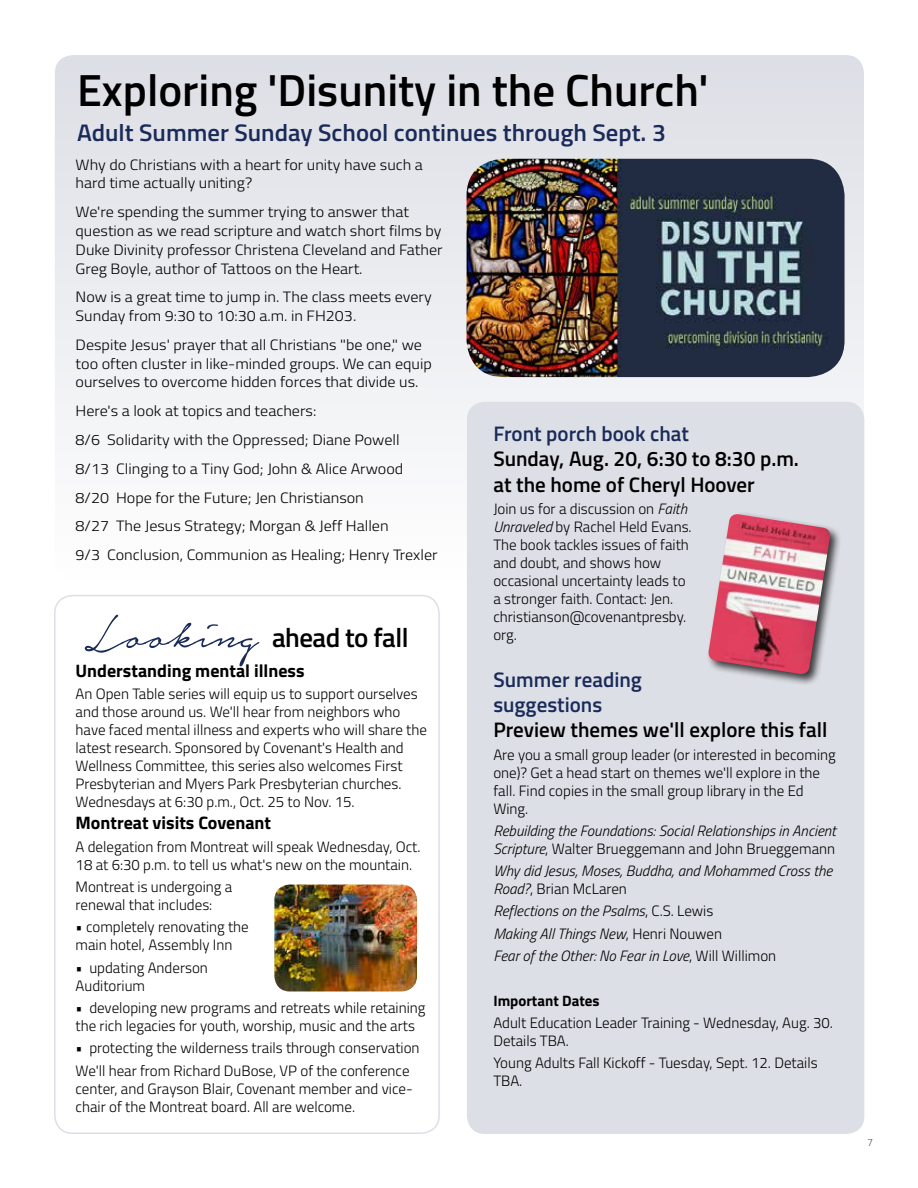
<style>
.page{position:relative;width:918px;height:1188px;background:#fff}
.page>*{position:absolute;margin:0;border:0;box-sizing:border-box;transform-origin:0 0}
.t1{font:600 45px "Titillium";color:#000}
.t2{font:600 27px "Titillium";letter-spacing:-.02em;color:#000}
.t3{font:600 24px "Titillium";color:#1a2b59}
.t4{font:600 21px/25.2px "Titillium";color:#000}
.t5{font:600 21px/25.2px "Titillium";color:#1a2b59}
.t6{font:700 18px "Titillium";color:#000}
.t7{font:300 15px/18px "Titillium";color:#000}
.t8{font:300 15px/18.8px "Titillium";color:#000;scale:1.07 1}
.t9{font:italic 300 15px/18px "Titillium";color:#000}
.t10{font:700 15px "Titillium";color:#000}
.t11{font:100 10.5px "Titillium";color:#000}
.s1{font-family:"Notera Personal Use Only";font-weight:400;font-size:58.5px;color:#1a2b59}
.s2{font-style:italic}
.s3{font-style:normal}
</style>
<div class="page">
<div style="left:54px;top:595px;width:386px;height:539px;border:2px solid #dddfe6;border-radius:18px"></div>
<div style="left:55px;top:55px;width:809px;height:525px;background:linear-gradient(to bottom,#dcdfe5,#fefefe);border-radius:18px"></div>
<img style="left:467px;top:159px;width:378px;height:218px">
<div style="left:467px;top:402px;width:397px;height:732px;background:#dddfe6;border-radius:18px"></div>
<img style="left:274px;top:885px;width:143px;height:106px">
<div style="left:706px;top:512px;width:136px;height:174px;background:#000;opacity:.75"></div>
<img style="left:708px;top:514px;width:123px;height:161px">
<h1 class="t1" style="left:77px;top:57px;width:633px">Exploring 'Disunity in the Church'</h1>
<h3 class="t3" style="left:77px;top:115px;width:590px">Adult Summer Sunday School continues through Sept. 3</h3>
<p class="t8" style="left:76px;top:154px;width:326px">Why do Christians with a heart for unity have such a hard time actually uniting?</p>
<p class="t8" style="left:76px;top:202px;width:345px">We're spending the summer trying to answer that question as we read scripture and watch short films by Duke Divinity professor Christena Cleveland and Father Greg Boyle, author of Tattoos on the Heart.</p>
<p class="t8" style="left:76px;top:287px;width:334px">Now is a great time to jump in. The class meets every<br>Sunday from 9:30 to 10:30 a.m. in FH203.</p>
<p class="t8" style="left:76px;top:335px;width:334px">Despite Jesus' prayer that all Christians "be one," we too often cluster in like-minded groups. We can equip ourselves to overcome hidden forces that divide us.</p>
<p class="t8" style="left:76px;top:396px;width:340px;line-height:28.8px">Here's a look at topics and teachers:<br>8/6 Solidarity with the Oppressed; Diane Powell<br>8/13 Clinging to a Tiny God; John &amp; Alice Arwood 8/20 Hope for the Future; Jen Christianson<br>8/27 The Jesus Strategy; Morgan &amp; Jeff Hallen<br>9/3 Conclusion, Communion as Healing; Henry Trexler</p>
<h2 class="t2" style="left:85px;top:617px;width:325px"><span class="s1">Looking</span> ahead to fall</h2>
<p class="t6" style="left:76px;top:657px;width:230px">Understanding mental illness</p>
<p class="t7" style="left:76px;top:684px;width:353px">An Open Table series will equip us to support ourselves and those around us. We'll hear from neighbors who have faced mental illness and experts who will share the latest research. Sponsored by Covenant's Health and Wellness Committee, this series also welcomes First Presbyterian and Myers Park Presbyterian churches.<br>Wednesdays at 6:30 p.m., Oct. 25 to Nov. 15.</p>
<p class="t6" style="left:76px;top:809px;width:197px">Montreat visits Covenant</p>
<p class="t7" style="left:76px;top:837px;width:346px">A delegation from Montreat will speak Wednesday, Oct.<br>18 at 6:30 p.m. to tell us what's new on the mountain.</p>
<p class="t7" style="left:76px;top:877px;width:158px">Montreat is undergoing a renewal that includes:</p>
<p class="t7" style="left:76px;top:917px;width:175px">• completely renovating the main hotel, Assembly Inn</p>
<p class="t7" style="left:76px;top:958px;width:134px">• updating Anderson<br>Auditorium</p>
<p class="t7" style="left:76px;top:998px;width:351px">• developing new programs and retreats while retaining the rich legacies for youth, worship, music and the arts</p>
<p class="t7" style="left:76px;top:1036px;width:345px;line-height:22.4px">• protecting the wilderness trails through conservation<br>We'll hear from Richard DuBose, VP of the conference</p>
<p class="t7" style="left:76px;top:1079px;width:339px">center, and Grayson Blair, Covenant member and vice&shy;chair of the Montreat board. All are welcome.</p>
<h3 class="t5" style="left:493px;top:420px;width:197px">Front porch book chat</h3>
<h3 class="t4" style="left:493px;top:445px;width:307px">Sunday, Aug. 20, 6:30 to 8:30 p.m. at the home of Cheryl Hoover</h3>
<p class="t7" style="left:493px;top:499px;width:200px">Join us for a discussion on <span class="s2">Faith<br>Unraveled</span> by Rachel Held Evans.<br>The book tackles issues of faith and doubt, and shows how occasional uncertainty leads to a stronger faith. Contact: Jen. christianson@covenantpresby. org.</p>
<h3 class="t5" style="left:493px;top:666px;width:150px">Summer reading suggestions</h3>
<h3 class="t4" style="left:493px;top:716px;width:336px">Preview themes we'll explore this fall</h3>
<p class="t7" style="left:493px;top:745px;width:344px">Are you a small group leader (or interested in becoming one)? Get a head start on themes we'll explore in the fall. Find copies in the small group library in the Ed Wing.</p>
<p class="t9" style="left:493px;top:821px;width:344px">Rebuilding the Foundations: Social Relationships in Ancient<br>Scripture<span class="s3">, Walter Brueggemann and John Brueggemann</span></p>
<p class="t9" style="left:493px;top:861px;width:340px">Why did Jesus, Moses, Buddha, and Mohammed Cross the<br>Road?<span class="s3">, Brian McLaren</span></p>
<p class="t9" style="left:493px;top:899px;width:284px;line-height:22.4px">Reflections on the Psalms<span class="s3">, C.S. Lewis<br></span>Making All Things New<span class="s3">, Henri Nouwen<br></span>Fear of the Other: No Fear in Love<span class="s3">, Will Willimon</span></p>
<p class="t10" style="left:493px;top:989px;width:108px">Important Dates</p>
<p class="t7" style="left:493px;top:1013px;width:341px">Adult Education Leader Training - Wednesday, Aug. 30.<br>Details TBA.</p>
<p class="t7" style="left:493px;top:1053px;width:326px">Young Adults Fall Kickoff - Tuesday, Sept. 12. Details<br>TBA.</p>
<p class="t11" style="left:867px;top:1135px;width:7px">7</p>
</div>
